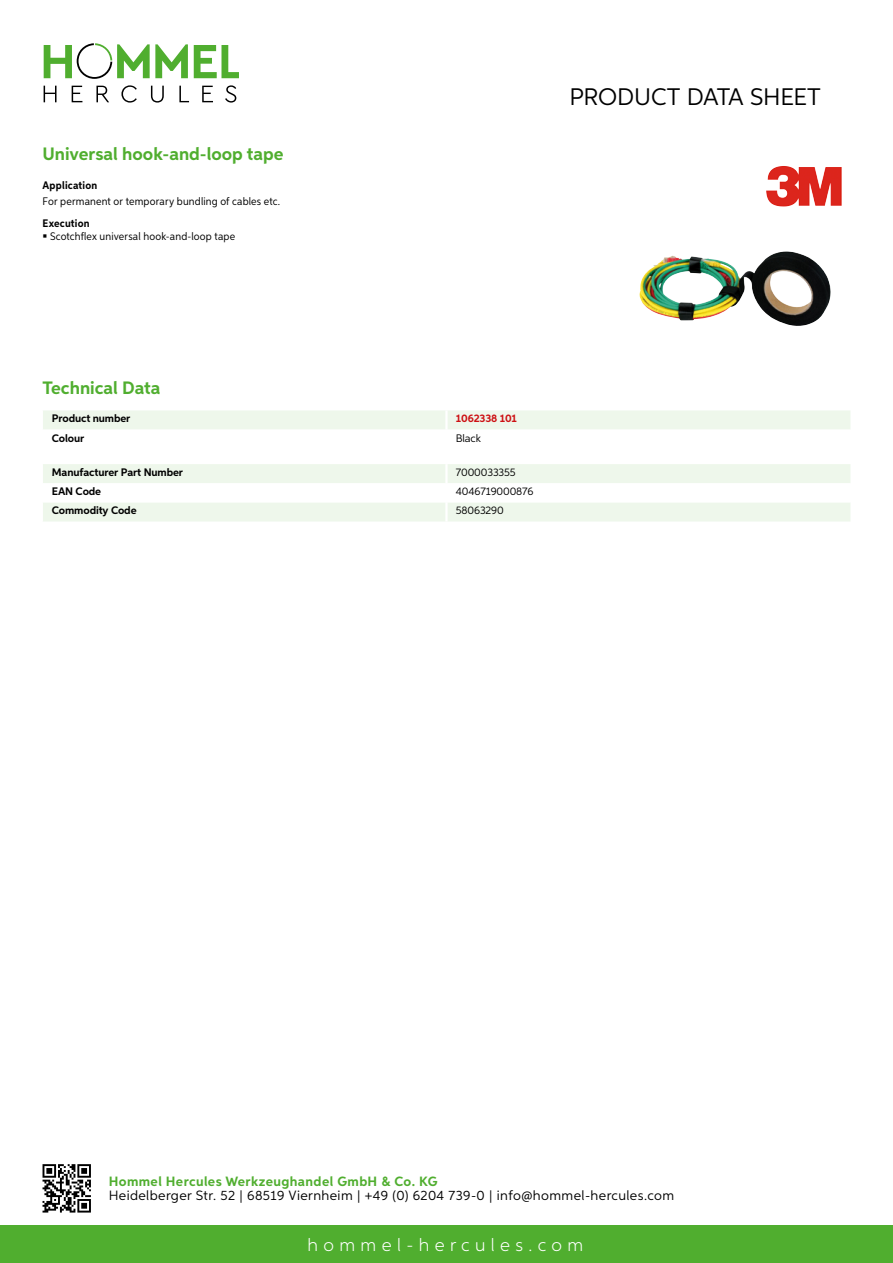
<style>
.page{position:relative;width:893px;height:1263px;background:#fff}
.page>*{position:absolute;margin:0;border:0;box-sizing:border-box;transform-origin:0 0}
.t1{font:24px "Aspira";letter-spacing:-.01em;color:#000}
.t2{font:700 18px "Aspira";color:#50ae2f}
.t3{font:300 18px "Aspira";letter-spacing:.3em;color:#fff}
.t4{font:13.5px "Aspira";letter-spacing:.03em;color:#000}
.t5{font:700 13.5px "Aspira";letter-spacing:.03em;color:#50ae2f}
.t6{font:10.95px "Aspira Nar";letter-spacing:.015em;color:#000}
.t7{font:700 10.95px "Aspira";letter-spacing:-.01em;color:#000}
.t8{font:10.95px "Aspira";letter-spacing:-.01em;color:#000}
.t9{font:700 10.95px "Aspira Nar";letter-spacing:.015em;color:#000}
.t10{font:700 10.95px "Aspira";letter-spacing:-.01em;color:#cd1013}
</style>
<div class="page">
<div style="left:0;top:1226px;width:893px;height:37px;background:#50ae2f"></div>
<svg style="left:43px;top:1164px;width:48px;height:48px"></svg>
<svg style="left:194px;top:45px;width:45px;height:33px"></svg>
<svg style="left:44px;top:43px;width:144px;height:36px"></svg>
<svg style="left:44px;top:86px;width:13px;height:16px"></svg>
<svg style="left:72px;top:86px;width:10px;height:16px"></svg>
<svg style="left:96px;top:86px;width:13px;height:16px"></svg>
<svg style="left:121px;top:85px;width:16px;height:18px"></svg>
<svg style="left:151px;top:86px;width:13px;height:17px"></svg>
<svg style="left:179px;top:86px;width:10px;height:16px"></svg>
<svg style="left:202px;top:86px;width:11px;height:16px"></svg>
<svg style="left:225px;top:85px;width:11px;height:18px"></svg>
<div style="left:43px;top:410px;width:807px;height:19px;background:#eef7eb"></div>
<svg style="left:43px;top:464px;width:807px;height:57px"></svg>
<hr style="left:445px;top:502px;width:3px;height:19px;background:#fff">
<img style="left:639px;top:251px;width:192px;height:75px">
<img style="left:767px;top:166px;width:21px;height:15px">
<h2 class="t2" style="left:43px;top:142px;width:243px">Universal hook-and-loop tape</h2>
<p class="t9" style="left:43px;top:179px;width:56px">Application</p>
<p class="t6" style="left:43px;top:194px;width:239px">For permanent or temporary bundling of cables etc.</p>
<p class="t9" style="left:43px;top:216px;width:49px">Execution</p>
<p class="t6" style="left:50px;top:229px;width:186px">Scotchflex universal hook-and-loop tape</p>
<h1 class="t1" style="left:569px;top:82px;width:253px">Product data sh eet</h1>
<h2 class="t2" style="left:43px;top:376px;width:120px">Technical Data</h2>
<p class="t7" style="left:52px;top:412px;width:80px">Product number</p>
<p class="t10" style="left:456px;top:412px;width:63px">1062338 101</p>
<p class="t7" style="left:52px;top:431px;width:34px">Colour</p>
<p class="t8" style="left:456px;top:431px;width:27px">Black</p>
<p class="t7" style="left:52px;top:466px;width:133px">Manufacturer Part Number</p>
<p class="t8" style="left:456px;top:466px;width:61px">7000033355</p>
<p class="t7" style="left:52px;top:485px;width:51px">EAN Code</p>
<p class="t8" style="left:456px;top:485px;width:79px">4046719000876</p>
<p class="t7" style="left:52px;top:504px;width:86px">Commodity Code</p>
<p class="t8" style="left:456px;top:504px;width:49px">58063290</p>
<p class="t5" style="left:109px;top:1172px;width:330px">Hommel Hercules Werkzeughandel GmbH &amp; Co. KG</p>
<p class="t4" style="left:109px;top:1187px;width:567px">Heidelberger Str. 52 | 68519 Viernheim | +49 (0) 6204 739-0 | info@hommel-hercules.com</p>
<h2 class="t3" style="left:307px;top:1234px;width:277px">hommel-hercules.com</h2>
</div>
